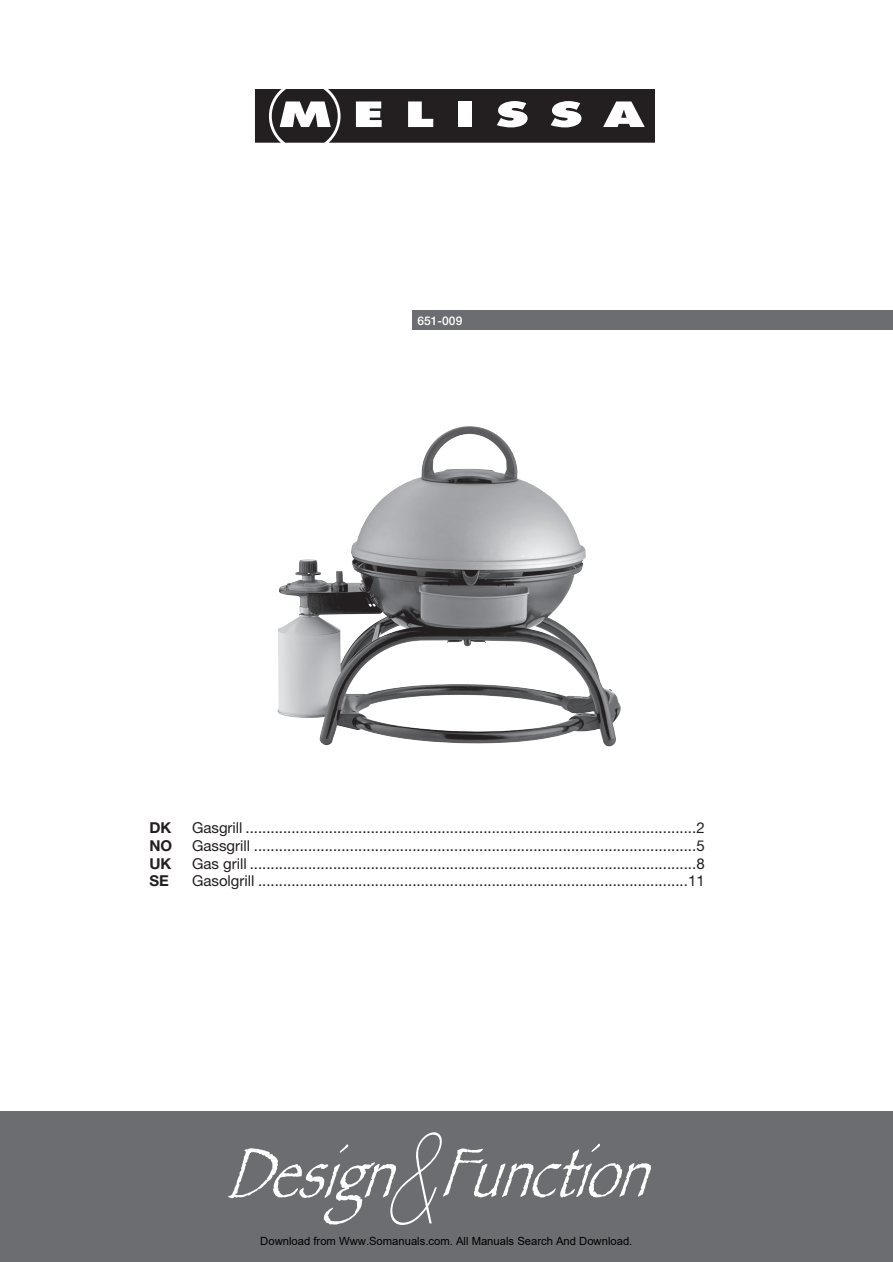
<style>
.page{position:relative;width:893px;height:1262px;background:#fff}
.page>*{position:absolute;margin:0;border:0;box-sizing:border-box;transform-origin:0 0}
.t1{font:italic 73.35px "Papyrus";color:#fff;scale:.72 1}
.t2{font:15px "Helvetica Neue";color:#231f20}
.t3{font:700 15px "Helvetica Neue";color:#231f20}
.t4{font:500 12px "Helvetica Neue";color:#fff}
.t5{font:11.25px "Arial";color:#000}
</style>
<div class="page">
<div style="left:0;top:1111px;width:892px;height:151px;background:#6c6d70"></div>
<div style="left:412px;top:310px;width:480px;height:20px;background:#6c6d70"></div>
<svg style="left:390px;top:1132px;width:52px;height:93px"></svg>
<svg style="left:255px;top:89px;width:399px;height:54px"></svg>
<img style="left:277px;top:426px;width:344px;height:321px">
<p class="t4" style="left:417px;top:313px;width:46px">651-009</p>
<p class="t3" style="left:149px;top:818px;width:23px">DK</p>
<p class="t2" style="left:192px;top:819px;width:514px">Gasgrill ............................................................................................................2</p>
<p class="t3" style="left:149px;top:836px;width:24px">NO</p>
<p class="t2" style="left:192px;top:837px;width:514px">Gassgrill ..........................................................................................................5</p>
<p class="t3" style="left:149px;top:854px;width:23px">UK</p>
<p class="t2" style="left:192px;top:854px;width:514px">Gas grill ...........................................................................................................8</p>
<p class="t3" style="left:149px;top:872px;width:21px">SE</p>
<p class="t2" style="left:192px;top:872px;width:514px">Gasolgrill .......................................................................................................11</p>
<h1 class="t1" style="left:225px;top:1128px;width:637px">Design Function</h1>
<p class="t5" style="left:260px;top:1234px;width:373px">Download from Www.Somanuals.com. All Manuals Search And Download.</p>
</div>
